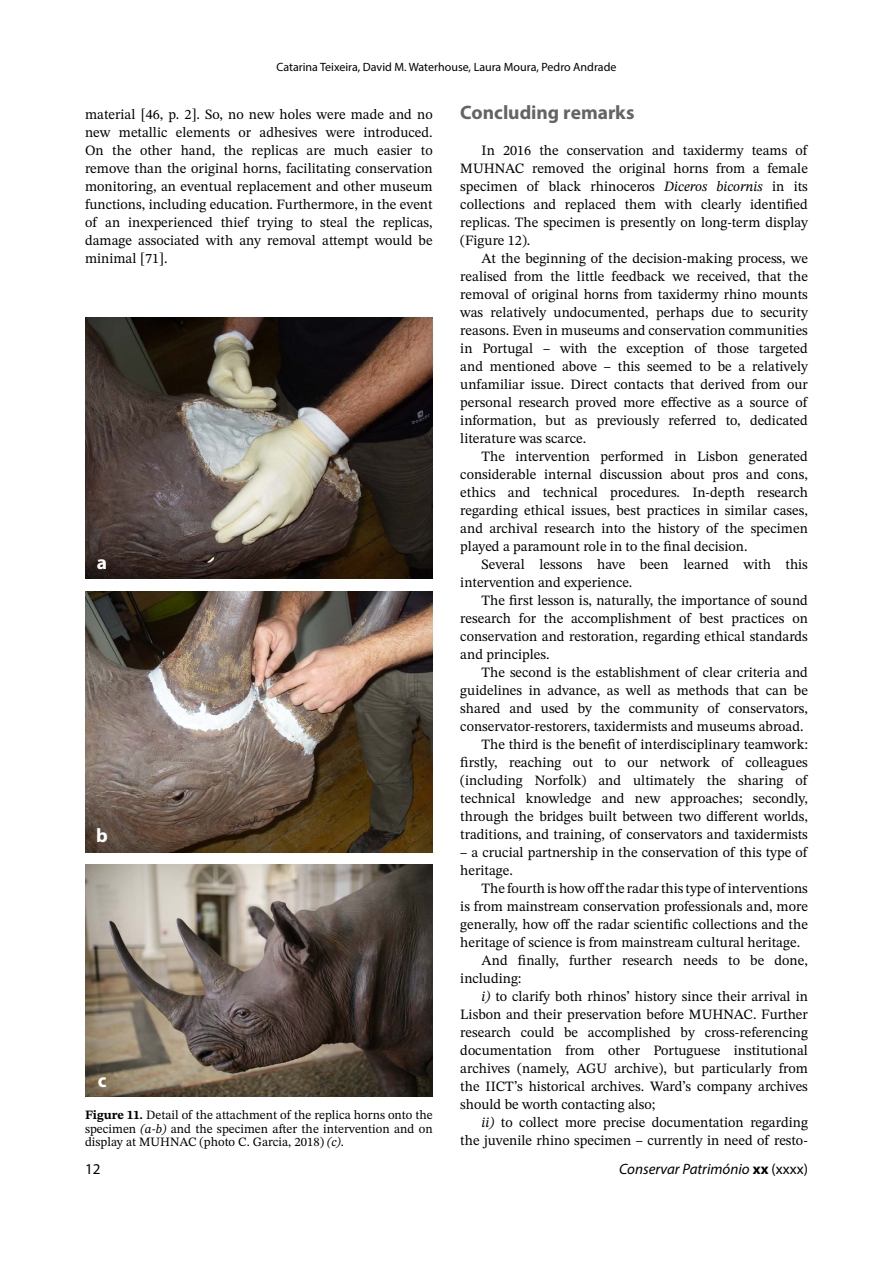
<style>
.page{position:relative;width:893px;height:1263px;background:#fff}
.page>*{position:absolute;margin:0;border:0;box-sizing:border-box;transform-origin:0 0}
.t1{font:700 19.5px "Myriad Pro";color:#646464}
.t2{font:700 19.5px "Myriad Pro";color:#fff}
.t3{font:italic 15px "Myriad Pro";color:#000}
.t4{font:15px "Myriad Pro";color:#000}
.t5{font:14.25px/18px "STIX Two Text";color:#000;text-align:justify}
.t6{font:12.75px/13.5px "STIX Two Text";color:#000;text-align:justify}
.t7{font:12px "Myriad Pro";color:#000}
.s1{font-style:italic}
.s2{font-weight:700}
.s3{font-weight:700;font-style:normal}
.s4{font-style:normal}
</style>
<div class="page">
<img style="left:85px;top:318px;width:348px;height:260px">
<img style="left:85px;top:591px;width:348px;height:261px">
<img style="left:85px;top:865px;width:348px;height:231px">
<p class="t7" style="left:276px;top:59px;width:341px">Catarina Teixeira, David M. Waterhouse, Laura Moura, Pedro Andrade</p>
<p class="t5" style="left:85px;top:105px;width:349px">material [46, p. 2]. So, no new holes were made and no new metallic elements or adhesives were introduced.<br>On the other hand, the replicas are much easier to remove than the original horns, facilitating conservation monitoring, an eventual replacement and other museum functions, including education. Furthermore, in the event of an inexperienced thief trying to steal the replicas, damage associated with any removal attempt would be minimal [71].</p>
<h1 class="t1" style="left:460px;top:100px;width:176px">Concluding remarks</h1>
<p class="t5" style="left:460px;top:141px;width:349px;text-indent:21px">In 2016 the conservation and taxidermy teams of MUHNAC removed the original horns from a female specimen of black rhinoceros <span class="s1">Diceros bicornis</span> in its collections and replaced them with clearly identified replicas. The specimen is presently on long-term display (Figure 12).</p>
<p class="t5" style="left:460px;top:249px;width:349px;text-indent:21px">At the beginning of the decision-making process, we realised from the little feedback we received, that the removal of original horns from taxidermy rhino mounts was relatively undocumented, perhaps due to security reasons. Even in museums and conservation communities in Portugal – with the exception of those targeted and mentioned above – this seemed to be a relatively unfamiliar issue. Direct contacts that derived from our personal research proved more effective as a source of information, but as previously referred to, dedicated literature was scarce.</p>
<p class="t5" style="left:460px;top:447px;width:349px;text-indent:21px">The intervention performed in Lisbon generated considerable internal discussion about pros and cons, ethics and technical procedures. In-depth research regarding ethical issues, best practices in similar cases, and archival research into the history of the specimen played a paramount role in to the final decision.</p>
<p class="t5" style="left:460px;top:555px;width:349px;text-indent:21px">Several lessons have been learned with this intervention and experience.</p>
<p class="t5" style="left:460px;top:591px;width:349px;text-indent:21px">The first lesson is, naturally, the importance of sound research for the accomplishment of best practices on conservation and restoration, regarding ethical standards and principles.</p>
<p class="t5" style="left:482px;top:663px;width:328px">The second is the establishment of clear criteria and</p>
<p class="t5" style="left:460px;top:681px;width:349px">guidelines in advance, as well as methods that can be</p>
<p class="t5" style="left:460px;top:699px;width:349px">shared and used by the community of conservators,</p>
<p class="t5" style="left:460px;top:717px;width:345px">conservator-restorers, taxidermists and museums abroad.</p>
<p class="t5" style="left:482px;top:735px;width:328px">The third is the benefit of interdisciplinary teamwork:</p>
<p class="t5" style="left:460px;top:753px;width:349px">firstly, reaching out to our network of colleagues</p>
<p class="t5" style="left:460px;top:771px;width:348px">(including Norfolk) and ultimately the sharing of</p>
<p class="t5" style="left:460px;top:789px;width:349px">technical knowledge and new approaches; secondly,</p>
<p class="t5" style="left:460px;top:807px;width:349px">through the bridges built between two different worlds,</p>
<p class="t5" style="left:460px;top:825px;width:349px">traditions, and training, of conservators and taxidermists</p>
<p class="t5" style="left:460px;top:843px;width:348px">– a crucial partnership in the conservation of this type of heritage.</p>
<p class="t5" style="left:482px;top:879px;width:328px">The fourth is how off the radar this type of interventions</p>
<p class="t5" style="left:460px;top:897px;width:349px">is from mainstream conservation professionals and, more</p>
<p class="t5" style="left:460px;top:915px;width:349px">generally, how off the radar scientific collections and the</p>
<p class="t5" style="left:460px;top:933px;width:341px">heritage of science is from mainstream cultural heritage.</p>
<p class="t5" style="left:482px;top:951px;width:328px">And finally, further research needs to be done,</p>
<p class="t5" style="left:460px;top:969px;width:63px">including:</p>
<p class="t5" style="left:482px;top:987px;width:328px"><span class="s1">i)</span> to clarify both rhinos’ history since their arrival in</p>
<p class="t5" style="left:460px;top:1005px;width:349px">Lisbon and their preservation before MUHNAC. Further</p>
<p class="t5" style="left:460px;top:1023px;width:349px">research could be accomplished by cross-referencing</p>
<p class="t5" style="left:460px;top:1041px;width:349px">documentation from other Portuguese institutional</p>
<p class="t5" style="left:460px;top:1059px;width:349px">archives (namely, AGU archive), but particularly from</p>
<p class="t5" style="left:460px;top:1077px;width:349px">the IICT’s historical archives. Ward’s company archives</p>
<p class="t5" style="left:460px;top:1095px;width:197px">should be worth contacting also;</p>
<p class="t5" style="left:482px;top:1113px;width:328px"><span class="s1">ii)</span> to collect more precise documentation regarding</p>
<p class="t5" style="left:460px;top:1131px;width:349px">the juvenile rhino specimen – currently in need of resto-</p>
<h1 class="t2" style="left:97px;top:550px;width:12px">a</h1>
<h1 class="t2" style="left:96px;top:823px;width:13px">b</h1>
<h1 class="t2" style="left:98px;top:1067px;width:10px">c</h1>
<p class="t6" style="left:85px;top:1108px;width:349px"><span class="s2">Figure 11.</span> Detail of the attachment of the replica horns onto the specimen <span class="s1">(a-b)</span> and the specimen after the intervention and on display at MUHNAC (photo C. Garcia, 2018) <span class="s1">(c)</span>.</p>
<p class="t4" style="left:85px;top:1160px;width:17px">12</p>
<p class="t3" style="left:619px;top:1160px;width:190px">Conservar Património <span class="s3">xx</span> <span class="s4">(xxxx)</span></p>
</div>
